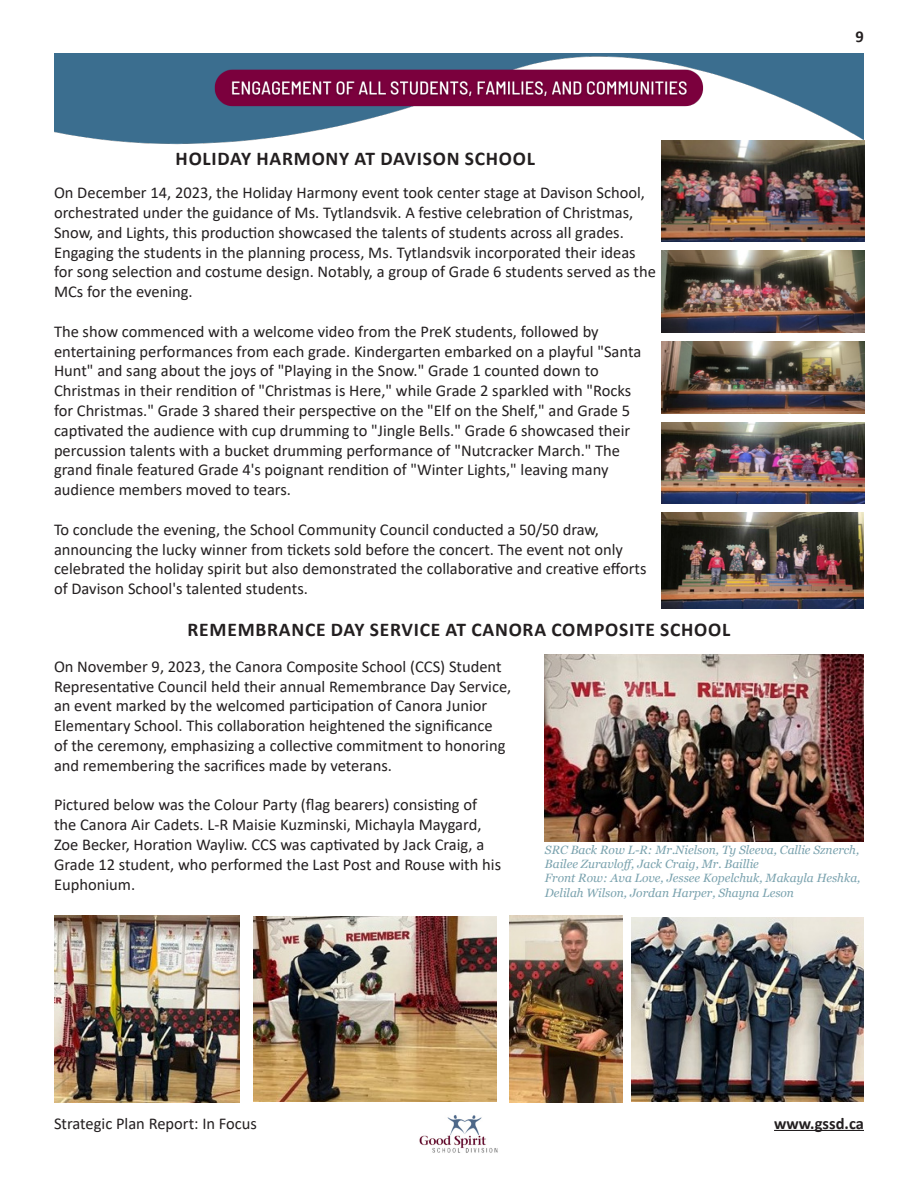
<style>
.page{position:relative;width:918px;height:1188px;background:#fff}
.page>*{position:absolute;margin:0;border:0;box-sizing:border-box;transform-origin:0 0}
.Article_Headers{font:700 19.5px "Calibri";letter-spacing:.04em;color:#231f20}
.Body_Copy{font:16.5px/19.8px "Calibri";color:#231f20}
.t1{font:700 16.5px "Calibri";color:#231f20}
.t2{font:italic 12px/14.4px "Georgia";color:#7aa2ae}
</style>
<div class="page">
<hr style="left:774px;top:1130px;width:90px;height:1px;background:#231f20">
<img style="left:419px;top:1115px;width:79px;height:38px">
<img style="left:54px;top:54px;width:810px;height:1048px">
<img style="left:545px;top:654px;width:319px;height:187px">
<img style="left:253px;top:916px;width:243px;height:186px">
<img style="left:54px;top:916px;width:186px;height:186px">
<img style="left:510px;top:916px;width:112px;height:186px">
<img style="left:632px;top:918px;width:232px;height:184px">
<img style="left:662px;top:141px;width:202px;height:101px">
<img style="left:662px;top:251px;width:202px;height:81px">
<img style="left:662px;top:341px;width:202px;height:73px">
<img style="left:662px;top:423px;width:202px;height:81px">
<img style="left:662px;top:513px;width:202px;height:95px">
<p class="Article_Headers" style="left:176px;top:145px;width:361px">HOLIDAY HARMONY AT DAVISON SCHOOL</p>
<p class="Body_Copy" style="left:54px;top:182px;width:603px">On December 14, 2023, the Holiday Harmony event took center stage at Davison School, orchestrated under the guidance of Ms. Tytlandsvik. A festive celebration of Christmas, Snow, and Lights, this production showcased the talents of students across all grades.<br>Engaging the students in the planning process, Ms. Tytlandsvik incorporated their ideas for song selection and costume design. Notably, a group of Grade 6 students served as the MCs for the evening.</p>
<p class="Body_Copy" style="left:54px;top:321px;width:589px">The show commenced with a welcome video from the PreK students, followed by entertaining performances from each grade. Kindergarten embarked on a playful "Santa Hunt" and sang about the joys of "Playing in the Snow." Grade 1 counted down to Christmas in their rendition of "Christmas is Here," while Grade 2 sparkled with "Rocks for Christmas." Grade 3 shared their perspective on the "Elf on the Shelf," and Grade 5 captivated the audience with cup drumming to "Jingle Bells." Grade 6 showcased their percussion talents with a bucket drumming performance of "Nutcracker March." The grand finale featured Grade 4's poignant rendition of "Winter Lights," leaving many audience members moved to tears.</p>
<p class="Body_Copy" style="left:54px;top:519px;width:594px">To conclude the evening, the School Community Council conducted a 50/50 draw, announcing the lucky winner from tickets sold before the concert. The event not only celebrated the holiday spirit but also demonstrated the collaborative and creative efforts of Davison School's talented students.</p>
<p class="t1" style="left:856px;top:25px;width:10px">9</p>
<p class="Article_Headers" style="left:188px;top:616px;width:544px">REMEMBRANCE DAY SERVICE AT CANORA COMPOSITE SCHOOL</p>
<p class="Body_Copy" style="left:54px;top:656px;width:459px">On November 9, 2023, the Canora Composite School (CCS) Student Representative Council held their annual Remembrance Day Service, an event marked by the welcomed participation of Canora Junior Elementary School. This collaboration heightened the significance<br>of the ceremony, emphasizing a collective commitment to honoring and remembering the sacrifices made by veterans.</p>
<p class="Body_Copy" style="left:54px;top:795px;width:449px">Pictured below was the Colour Party (flag bearers) consisting of the Canora Air Cadets. L-R Maisie Kuzminski, Michayla Maygard, Zoe Becker, Horation Wayliw. CCS was captivated by Jack Craig, a Grade 12 student, who performed the Last Post and Rouse with his Euphonium.</p>
<p class="t2" style="left:545px;top:842px;width:316px">SRC Back Row L-R: Mr.Nielson, Ty Sleeva, Callie Sznerch,<br>Bailee Zuravloff, Jack Craig, Mr. Baillie</p>
<p class="t2" style="left:545px;top:871px;width:317px">Front Row: Ava Love, Jessee Kopelchuk, Makayla Heshka,<br>Delilah Wilson, Jordan Harper, Shayna Leson</p>
<p class="Body_Copy" style="left:54px;top:1113px;width:205px">Strategic Plan Report: In Focus</p>
<p class="t1" style="left:774px;top:1111px;width:91px">www.gssd.ca</p>
</div>
